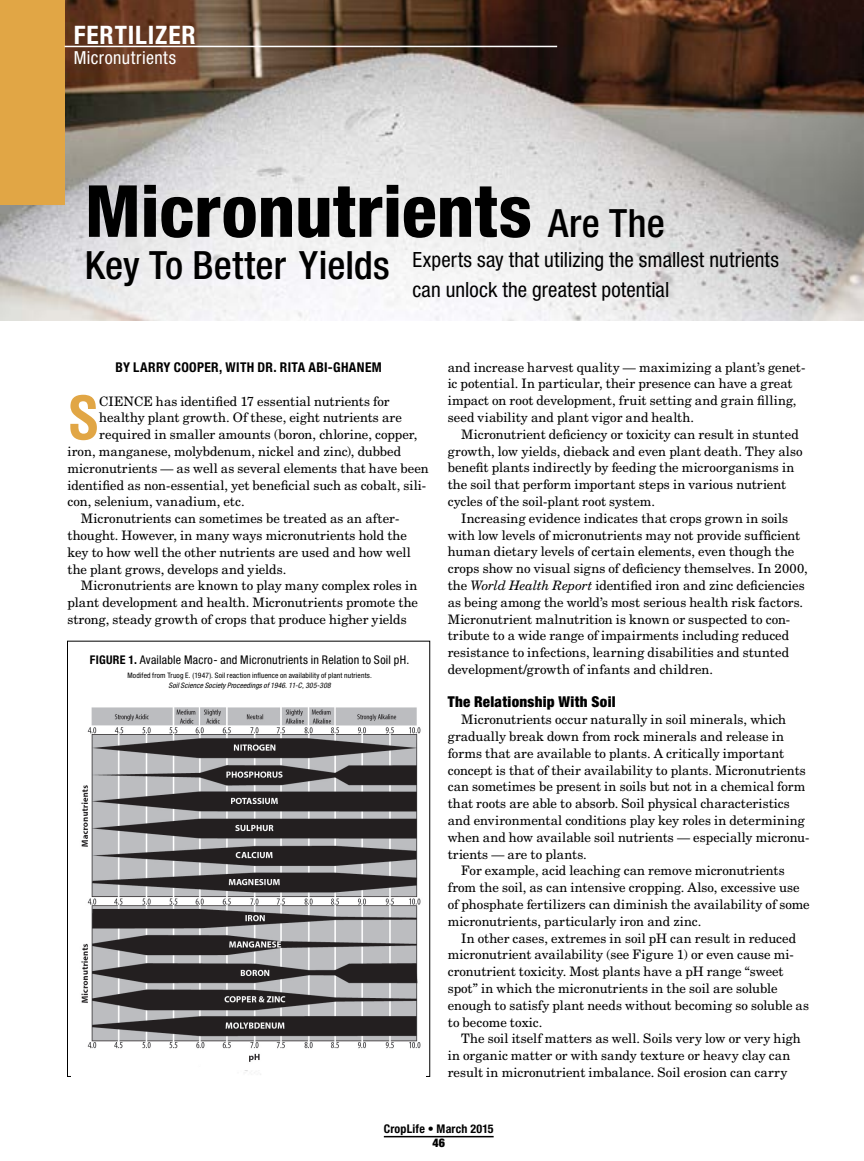
<style>
.page{position:relative;width:864px;height:1161px;background:#fff}
.page>*{position:absolute;margin:0;border:0;box-sizing:border-box;transform-origin:0 0}
.t1{font:800 condensed 72px "Helvetica Neue LT Std";letter-spacing:.005em;color:#000}
.t2{font:700 condensed 57.9px "Helvetica LT Std";color:#e1a645}
.t3{font:500 condensed 39px "Helvetica Neue LT Std";letter-spacing:.005em;color:#000}
.t4{font:700 condensed 25.5px "Helvetica Neue LT Std";letter-spacing:.035em;color:#fff}
.t5{font:condensed 21px/30px "Helvetica Neue LT Std";letter-spacing:.005em;color:#000}
.t6{font:condensed 18px "Helvetica Neue LT Std";letter-spacing:.025em;color:#fff}
.t7{font:900 condensed 15px "Helvetica Neue LT Std";letter-spacing:.02em;color:#000}
.t8{font:700 condensed 13.5px "Helvetica Neue LT Std";letter-spacing:.025em;color:#000}
.t9{font:13.05px/16.8px "New Century Schlbk LT Std";color:#000}
.t10{font:condensed 12px "Helvetica Neue LT Std";letter-spacing:.02em;color:#000}
.t11{font:700 condensed 12px "Helvetica Neue LT Std";letter-spacing:.015em;color:#000}
.t12{font:900 condensed 12px "Helvetica Neue LT Std";color:#000}
.t13{font:condensed 7.5px "Helvetica Neue LT Std";letter-spacing:.02em;color:#000}
.t14{font:italic condensed 7.5px "Helvetica Neue LT Std";letter-spacing:.015em;color:#000}
.s1{font-weight:500;font-size:39px}
.s2{font-weight:700}
.s3{font-style:italic}
</style>
<div class="page">
<hr style="left:384px;top:1136px;width:110px;height:1px;background:#000">
<img style="left:0;top:0;width:864px;height:320px">
<div style="left:0;top:0;width:65px;height:204px;background:#e1a645"></div>
<hr style="left:65px;top:46px;width:492px;height:1px;background:#fff">
<img style="left:81px;top:707px;width:340px;height:355px">
<h3 class="t4" style="left:74px;top:20px;width:124px">FERTILIZER</h3>
<h3 class="t6" style="left:74px;top:47px;width:104px">Micronutrients</h3>
<h1 class="t1" style="left:85px;top:167px;width:582px">Micronutrients <span class="s1">Are The</span></h1>
<h3 class="t3" style="left:85px;top:242px;width:307px">Key To Better Yields</h3>
<h3 class="t5" style="left:412px;top:244px;width:368px">Experts say that utilizing the smallest nutrients can unlock the greatest potential</h3>
<p class="t8" style="left:115px;top:359px;width:268px">BY LARRY COOPER, WITH DR. RITA ABI-GHANEM</p>
<h2 class="t2" style="left:68px;top:382px;width:34px">S</h2>
<p class="t9" style="left:99px;top:393px;width:292px">CIENCE has identified 17 essential nutrients for</p>
<p class="t9" style="left:99px;top:409px;width:304px">healthy plant growth. Of these, eight nutrients are</p>
<p class="t9" style="left:99px;top:426px;width:320px">required in smaller amounts (boron, chlorine, copper,</p>
<p class="t9" style="left:68px;top:443px;width:335px">iron, manganese, molybdenum, nickel and zinc), dubbed</p>
<p class="t9" style="left:68px;top:460px;width:363px">micronutrients — as well as several elements that have been</p>
<p class="t9" style="left:68px;top:476px;width:360px">identified as non-essential, yet beneficial such as cobalt, sili-</p>
<p class="t9" style="left:68px;top:493px;width:179px">con, selenium, vanadium, etc.</p>
<p class="t9" style="left:81px;top:510px;width:320px">Micronutrients can sometimes be treated as an after-</p>
<p class="t9" style="left:68px;top:527px;width:341px">thought. However, in many ways micronutrients hold the</p>
<p class="t9" style="left:68px;top:544px;width:345px">key to how well the other nutrients are used and how well</p>
<p class="t9" style="left:68px;top:560px;width:220px">the plant grows, develops and yields.</p>
<p class="t9" style="left:81px;top:577px;width:338px">Micronutrients are known to play many complex roles in</p>
<p class="t9" style="left:68px;top:594px;width:352px">plant development and health. Micronutrients promote the</p>
<p class="t9" style="left:68px;top:611px;width:341px">strong, steady growth of crops that produce higher yields</p>
<p class="t10" style="left:90px;top:653px;width:321px"><span class="s2">FIGURE 1.</span> Available Macro- and Micronutrients in Relation to Soil pH.</p>
<p class="t13" style="left:127px;top:671px;width:246px">Modifed from Truog E. (1947). Soil reaction influence on availability of plant nutrients.</p>
<p class="t14" style="left:168px;top:681px;width:164px">Soil Science Society Proceedings of 1946. 11-C, 305-308</p>
<p class="t9" style="left:448px;top:359px;width:359px">and increase harvest quality — maximizing a plant’s genet&shy;ic potential. In particular, their presence can have a great impact on root development, fruit setting and grain filling, seed viability and plant vigor and health.</p>
<p class="t9" style="left:448px;top:426px;width:356px;text-indent:13px">Micronutrient deficiency or toxicity can result in stunted growth, low yields, dieback and even plant death. They also benefit plants indirectly by feeding the microorganisms in the soil that perform important steps in various nutrient cycles of the soil-plant root system.</p>
<p class="t9" style="left:448px;top:510px;width:362px;text-indent:13px">Increasing evidence indicates that crops grown in soils with low levels of micronutrients may not provide sufficient human dietary levels of certain elements, even though the crops show no visual signs of deficiency themselves. In 2000, the <span class="s3">World Health Report</span> identified iron and zinc deficiencies as being among the world’s most serious health risk factors.<br>Micronutrient malnutrition is known or suspected to con&shy;tribute to a wide range of impairments including reduced resistance to infections, learning disabilities and stunted development/growth of infants and children.</p>
<p class="t7" style="left:448px;top:693px;width:169px">The Relationship With Soil</p>
<p class="t9" style="left:461px;top:711px;width:326px">Micronutrients occur naturally in soil minerals, which</p>
<p class="t9" style="left:448px;top:728px;width:338px">gradually break down from rock minerals and release in</p>
<p class="t9" style="left:448px;top:745px;width:338px">forms that are available to plants. A critically important</p>
<p class="t9" style="left:448px;top:762px;width:360px">concept is that of their availability to plants. Micronutrients</p>
<p class="t9" style="left:448px;top:778px;width:359px">can sometimes be present in soils but not in a chemical form</p>
<p class="t9" style="left:448px;top:795px;width:344px">that roots are able to absorb. Soil physical characteristics</p>
<p class="t9" style="left:448px;top:812px;width:359px">and environmental conditions play key roles in determining</p>
<p class="t9" style="left:448px;top:829px;width:363px">when and how available soil nutrients — especially micronu-</p>
<p class="t9" style="left:448px;top:846px;width:141px">trients — are to plants.</p>
<p class="t9" style="left:461px;top:862px;width:325px">For example, acid leaching can remove micronutrients</p>
<p class="t9" style="left:448px;top:879px;width:354px">from the soil, as can intensive cropping. Also, excessive use</p>
<p class="t9" style="left:448px;top:896px;width:364px">of phosphate fertilizers can diminish the availability of some</p>
<p class="t9" style="left:448px;top:913px;width:255px">micronutrients, particularly iron and zinc.</p>
<p class="t9" style="left:461px;top:930px;width:337px">In other cases, extremes in soil pH can result in reduced</p>
<p class="t9" style="left:448px;top:946px;width:348px">micronutrient availability (see Figure 1) or even cause mi-</p>
<p class="t9" style="left:448px;top:963px;width:337px">cronutrient toxicity. Most plants have a pH range “sweet</p>
<p class="t9" style="left:448px;top:980px;width:331px">spot” in which the micronutrients in the soil are soluble</p>
<p class="t9" style="left:448px;top:997px;width:363px">enough to satisfy plant needs without becoming so soluble as</p>
<p class="t9" style="left:448px;top:1014px;width:96px">to become toxic.</p>
<p class="t9" style="left:461px;top:1030px;width:341px">The soil itself matters as well. Soils very low or very high</p>
<p class="t9" style="left:448px;top:1047px;width:344px">in organic matter or with sandy texture or heavy clay can</p>
<p class="t9" style="left:448px;top:1064px;width:341px">result in micronutrient imbalance. Soil erosion can carry</p>
<p class="t11" style="left:384px;top:1121px;width:111px">CropLife • March 2015</p>
<p class="t12" style="left:432px;top:1135px;width:14px">46</p>
</div>
